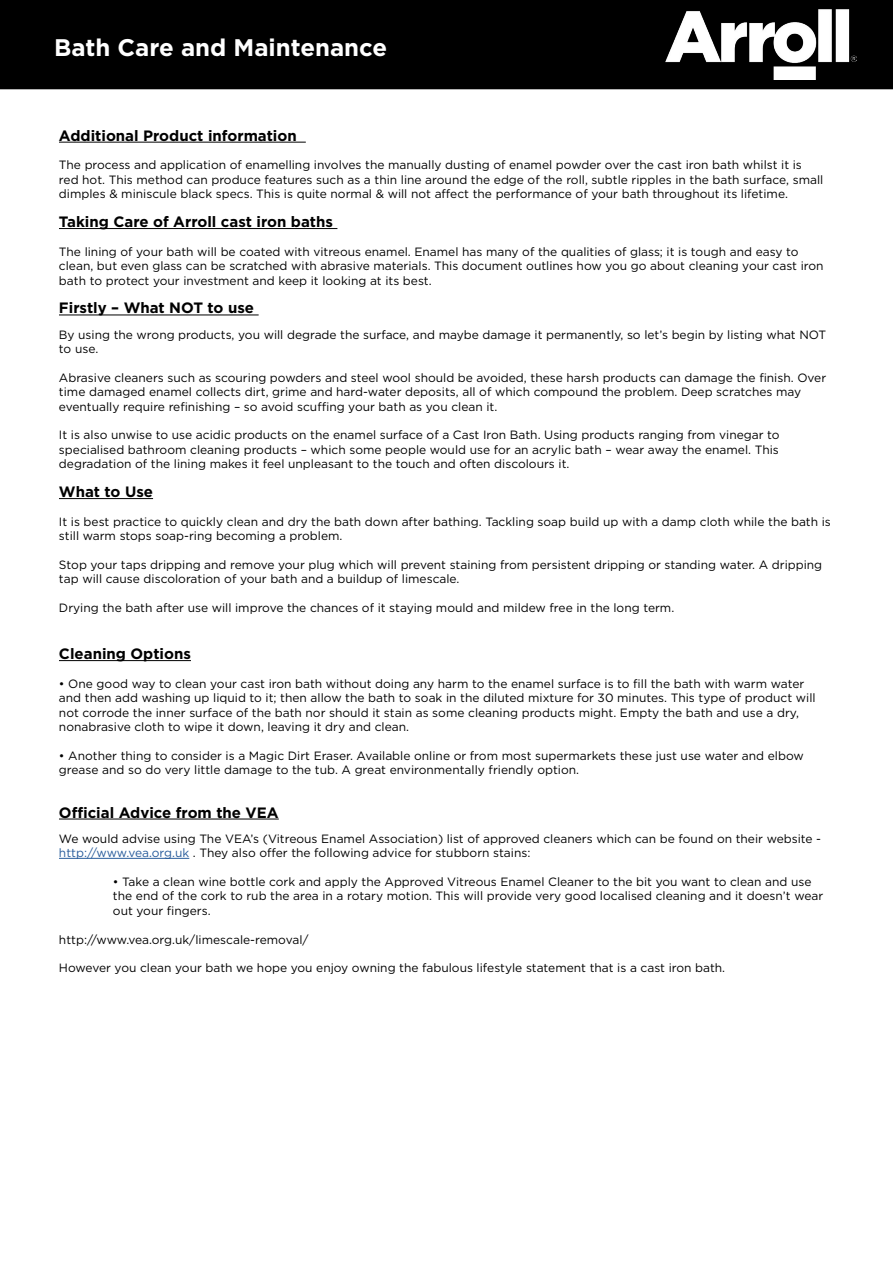
<style>
.page{position:relative;width:893px;height:1263px;background:#fff}
.page>*{position:absolute;margin:0;border:0;box-sizing:border-box;transform-origin:0 0}
.t1{font:700 24px "Gotham";color:#fff}
.t2{font:700 15px "Gotham";color:#000}
.t3{font:12px/14.4px "Gotham";color:#000}
.s1{color:#275b9b}
</style>
<div class="page">
<div style="left:1px;top:1px;width:891px;height:88px;background:#000"></div>
<div style="left:0;top:0;width:893px;height:89px;border:2px solid #000"></div>
<img style="left:665px;top:10px;width:192px;height:70px">
<hr style="left:59px;top:142px;width:247px;height:1px;background:#000">
<hr style="left:59px;top:228px;width:278px;height:1px;background:#000">
<hr style="left:59px;top:315px;width:200px;height:1px;background:#000">
<hr style="left:59px;top:498px;width:94px;height:1px;background:#000">
<hr style="left:59px;top:660px;width:132px;height:1px;background:#000">
<hr style="left:59px;top:819px;width:220px;height:1px;background:#000">
<hr style="left:59px;top:858px;width:130px;height:1px;background:#275b9b">
<h1 class="t1" style="left:54px;top:32px;width:335px">Bath Care and Maintenance</h1>
<p class="t2" style="left:59px;top:125px;width:239px">Additional Product information</p>
<p class="t3" style="left:59px;top:158px;width:766px">The process and application of enamelling involves the manually dusting of enamel powder over the cast iron bath whilst it is red hot. This method can produce features such as a thin line around the edge of the roll, subtle ripples in the bath surface, small dimples &amp; miniscule black specs. This is quite normal &amp; will not affect the performance of your bath throughout its lifetime.</p>
<p class="t2" style="left:59px;top:212px;width:275px">Taking Care of Arroll cast iron baths</p>
<p class="t3" style="left:59px;top:244px;width:766px">The lining of your bath will be coated with vitreous enamel. Enamel has many of the qualities of glass; it is tough and easy to clean, but even glass can be scratched with abrasive materials. This document outlines how you go about cleaning your cast iron bath to protect your investment and keep it looking at its best.</p>
<p class="t2" style="left:59px;top:298px;width:197px">Firstly – What NOT to use</p>
<p class="t3" style="left:59px;top:327px;width:769px">By using the wrong products, you will degrade the surface, and maybe damage it permanently, so let’s begin by listing what NOT to use.</p>
<p class="t3" style="left:59px;top:370px;width:769px">Abrasive cleaners such as scouring powders and steel wool should be avoided, these harsh products can damage the finish. Over time damaged enamel collects dirt, grime and hard-water deposits, all of which compound the problem. Deep scratches may eventually require refinishing – so avoid scuffing your bath as you clean it.</p>
<p class="t3" style="left:59px;top:428px;width:722px;text-align:justify">It is also unwise to use acidic products on the enamel surface of a Cast Iron Bath. Using products ranging from vinegar to specialised bathroom cleaning products – which some people would use for an acrylic bath – wear away the enamel. This degradation of the lining makes it feel unpleasant to the touch and often discolours it.</p>
<p class="t2" style="left:59px;top:482px;width:96px">What to Use</p>
<p class="t3" style="left:59px;top:514px;width:773px">It is best practice to quickly clean and dry the bath down after bathing. Tackling soap build up with a damp cloth while the bath is still warm stops soap-ring becoming a problem.</p>
<p class="t3" style="left:59px;top:557px;width:765px">Stop your taps dripping and remove your plug which will prevent staining from persistent dripping or standing water. A dripping tap will cause discoloration of your bath and a buildup of limescale.</p>
<p class="t3" style="left:59px;top:601px;width:617px">Drying the bath after use will improve the chances of it staying mould and mildew free in the long term.</p>
<p class="t2" style="left:59px;top:644px;width:133px">Cleaning Options</p>
<p class="t3" style="left:59px;top:676px;width:758px">• One good way to clean your cast iron bath without doing any harm to the enamel surface is to fill the bath with warm water and then add washing up liquid to it; then allow the bath to soak in the diluted mixture for 30 minutes. This type of product will not corrode the inner surface of the bath nor should it stain as some cleaning products might. Empty the bath and use a dry, nonabrasive cloth to wipe it down, leaving it dry and clean.</p>
<p class="t3" style="left:59px;top:748px;width:746px">• Another thing to consider is a Magic Dirt Eraser. Available online or from most supermarkets these just use water and elbow grease and so do very little damage to the tub. A great environmentally friendly option.</p>
<p class="t2" style="left:59px;top:802px;width:221px">Official Advice from the VEA</p>
<p class="t3" style="left:59px;top:831px;width:764px">We would advise using The VEA’s (Vitreous Enamel Association) list of approved cleaners which can be found on their website - <span class="s1">http://www.vea.org.uk</span> . They also offer the following advice for stubborn stains:</p>
<p class="t3" style="left:113px;top:874px;width:712px">• Take a clean wine bottle cork and apply the Approved Vitreous Enamel Cleaner to the bit you want to clean and use the end of the cork to rub the area in a rotary motion. This will provide very good localised cleaning and it doesn’t wear out your fingers.</p>
<p class="t3" style="left:59px;top:932px;width:251px">http://www.vea.org.uk/limescale-removal/</p>
<p class="t3" style="left:59px;top:961px;width:668px">However you clean your bath we hope you enjoy owning the fabulous lifestyle statement that is a cast iron bath.</p>
</div>
